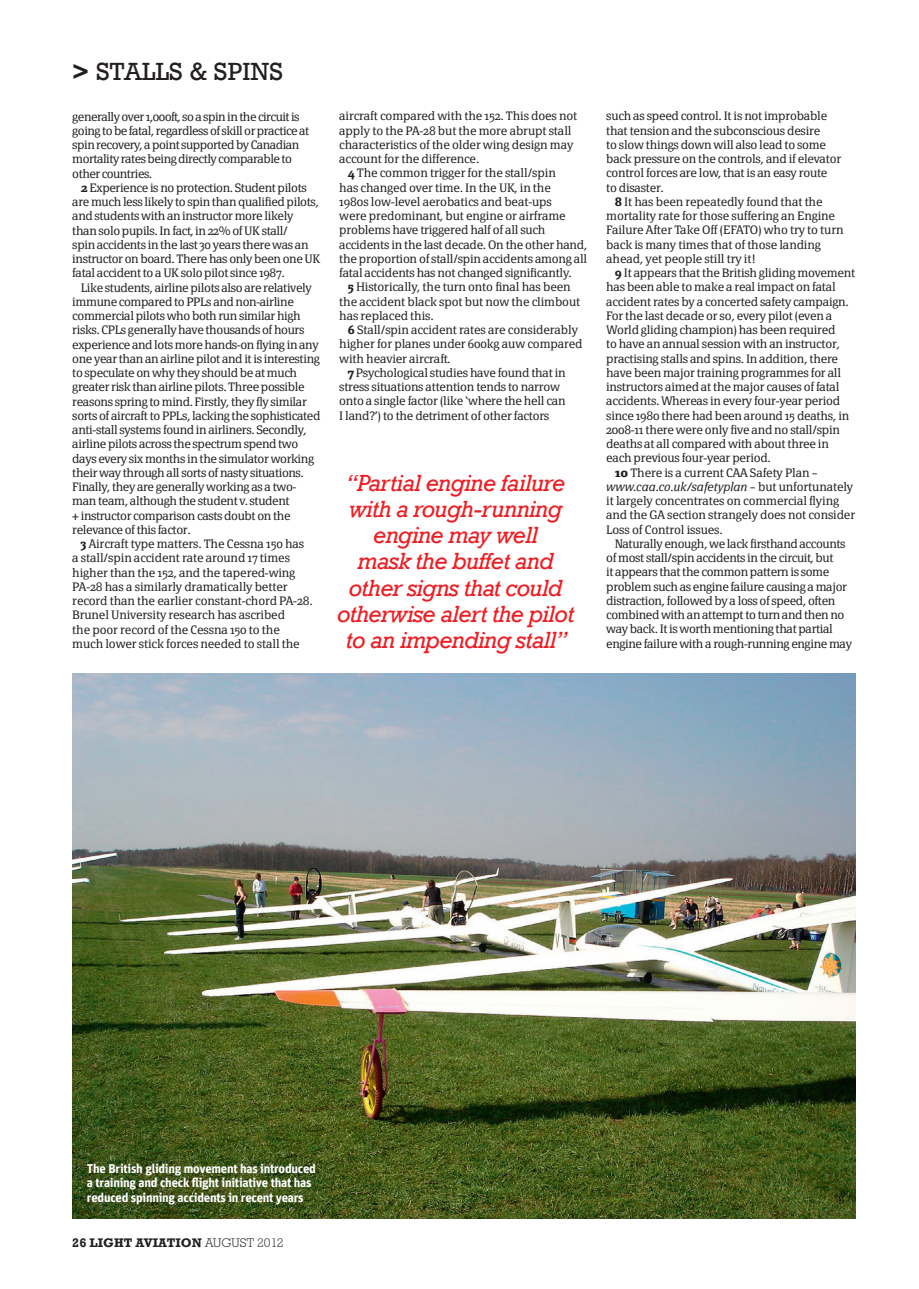
<style>
.page{position:relative;width:919px;height:1289px;background:#fff}
.page>*{position:absolute;margin:0;border:0;box-sizing:border-box;transform-origin:0 0}
.t1{font:25.5px "Rockwell";letter-spacing:.01em;color:#231f20}
.t2{font:italic 24px/26.2px "Rockwell";letter-spacing:-.03em;color:#ee1d23;text-align:center}
.t3{font:700 12.75px/14.2px "Unit";letter-spacing:-.02em;color:#fff}
.t4{font:700 12.75px "Rockwell";color:#231f20}
.t5{font:300 12px/14.2px "Page Serif";letter-spacing:-.02em;color:#231f20}
.t6{font:300 12px/14.2px "Page Serif";letter-spacing:-.04em;color:#231f20}
.t7{font:italic 300 12px "Page Serif";letter-spacing:-.01em;color:#231f20}
.s1{font-weight:700}
.s2{font-style:normal}
.s3{font-weight:300}
</style>
<div class="page">
<img style="left:72px;top:674px;width:783px;height:544px">
<h1 class="t1" style="left:72px;top:57px;width:212px"><span class="s1">&gt;</span> STALLS &amp; SPINS</h1>
<p class="t6" style="left:72px;top:109px;width:238px">generally over 1,000ft, so a spin in the circuit is going to be fatal, regardless of skill or practice at spin recovery, a point supported by Canadian mortality rates being directly comparable to other countries.</p>
<p class="t5" style="left:72px;top:180px;width:249px;text-indent:9px"><span class="s1">2</span> Experience is no protection. Student pilots are much less likely to spin than qualified pilots, and students with an instructor more likely than solo pupils. In fact, in 22% of UK stall/<br>spin accidents in the last 30 years there was an instructor on board. There has only been one UK fatal accident to a UK solo pilot since 1987.</p>
<p class="t5" style="left:72px;top:280px;width:249px;text-indent:9px">Like students, airline pilots also are relatively immune compared to PPLs and non-airline commercial pilots who both run similar high risks. CPLs generally have thousands of hours experience and lots more hands-on flying in any one year than an airline pilot and it is interesting to speculate on why they should be at much greater risk than airline pilots. Three possible reasons spring to mind. Firstly, they fly similar sorts of aircraft to PPLs, lacking the sophisticated anti-stall systems found in airliners. Secondly, airline pilots across the spectrum spend two days every six months in the simulator working their way through all sorts of nasty situations.<br>Finally, they are generally working as a two&shy;man team, although the student v. student<br>+ instructor comparison casts doubt on the relevance of this factor.</p>
<p class="t5" style="left:72px;top:536px;width:242px;text-indent:9px"><span class="s1">3</span> Aircraft type matters. The Cessna 150 has a stall/spin accident rate around 17 times higher than the 152, and the tapered-wing PA-28 has a similarly dramatically better record than the earlier constant-chord PA-28.<br>Brunel University research has ascribed<br>the poor record of the Cessna 150 to the much lower stick forces needed to stall the</p>
<p class="t5" style="left:339px;top:109px;width:239px">aircraft compared with the 152. This does not</p>
<p class="t5" style="left:339px;top:123px;width:234px">apply to the PA-28 but the more abrupt stall</p>
<p class="t5" style="left:339px;top:137px;width:235px">characteristics of the older wing design may</p>
<p class="t5" style="left:339px;top:152px;width:141px">account for the difference.</p>
<p class="t5" style="left:348px;top:166px;width:209px"><span class="s1">4</span> The common trigger for the stall/spin</p>
<p class="t5" style="left:339px;top:180px;width:213px">has changed over time. In the UK, in the</p>
<p class="t5" style="left:339px;top:194px;width:214px">1980s low-level aerobatics and beat-ups</p>
<p class="t5" style="left:339px;top:209px;width:228px">were predominant, but engine or airframe</p>
<p class="t5" style="left:339px;top:223px;width:208px">problems have triggered half of all such</p>
<p class="t5" style="left:339px;top:237px;width:250px">accidents in the last decade. On the other hand,</p>
<p class="t5" style="left:339px;top:251px;width:249px">the proportion of stall/spin accidents among all</p>
<p class="t5" style="left:339px;top:266px;width:234px">fatal accidents has not changed significantly.</p>
<p class="t5" style="left:348px;top:280px;width:224px"><span class="s1">5</span> Historically, the turn onto final has been</p>
<p class="t5" style="left:339px;top:294px;width:242px">the accident black spot but now the climbout</p>
<p class="t5" style="left:339px;top:308px;width:96px">has replaced this.</p>
<p class="t5" style="left:348px;top:323px;width:232px"><span class="s1">6</span> Stall/spin accident rates are considerably</p>
<p class="t5" style="left:339px;top:337px;width:245px">higher for planes under 600kg auw compared</p>
<p class="t5" style="left:339px;top:351px;width:112px">with heavier aircraft.</p>
<p class="t5" style="left:348px;top:365px;width:219px"><span class="s1">7</span> Psychological studies have found that in</p>
<p class="t5" style="left:339px;top:380px;width:222px">stress situations attention tends to narrow</p>
<p class="t5" style="left:339px;top:394px;width:228px">onto a single factor (like ‘where the hell can</p>
<p class="t5" style="left:339px;top:408px;width:211px">I land?’) to the detriment of other factors</p>
<h2 class="t2" style="left:337px;top:470px;width:239px">“Partial engine failure with a rough-running engine may well<br>mask the buffet and other signs that could otherwise alert the pilot to an impending stall”</h2>
<p class="t5" style="left:606px;top:109px;width:222px">such as speed control. It is not improbable</p>
<p class="t5" style="left:606px;top:123px;width:215px">that tension and the subconscious desire</p>
<p class="t5" style="left:606px;top:137px;width:221px">to slow things down will also lead to some</p>
<p class="t5" style="left:606px;top:152px;width:236px">back pressure on the controls, and if elevator</p>
<p class="t5" style="left:606px;top:166px;width:223px">control forces are low, that is an easy route</p>
<p class="t5" style="left:606px;top:180px;width:59px">to disaster.</p>
<p class="t5" style="left:614px;top:194px;width:209px"><span class="s1">8</span> It has been repeatedly found that the</p>
<p class="t5" style="left:606px;top:209px;width:230px">mortality rate for those suffering an Engine</p>
<p class="t5" style="left:606px;top:223px;width:239px">Failure After Take Off (EFATO) who try to turn</p>
<p class="t5" style="left:606px;top:237px;width:216px">back is many times that of those landing</p>
<p class="t5" style="left:606px;top:251px;width:151px">ahead, yet people still try it!</p>
<p class="t5" style="left:614px;top:265px;width:242px"><span class="s1">9</span> It appears that the British gliding movement</p>
<p class="t5" style="left:606px;top:280px;width:231px">has been able to make a real impact on fatal</p>
<p class="t5" style="left:606px;top:294px;width:244px">accident rates by a concerted safety campaign.</p>
<p class="t5" style="left:606px;top:308px;width:227px">For the last decade or so, every pilot (even a</p>
<p class="t5" style="left:606px;top:322px;width:231px">World gliding champion) has been required</p>
<p class="t5" style="left:606px;top:337px;width:235px">to have an annual session with an instructor,</p>
<p class="t5" style="left:606px;top:351px;width:233px">practising stalls and spins. In addition, there</p>
<p class="t5" style="left:606px;top:365px;width:236px">have been major training programmes for all</p>
<p class="t5" style="left:606px;top:379px;width:235px">instructors aimed at the major causes of fatal</p>
<p class="t5" style="left:606px;top:394px;width:235px">accidents. Whereas in every four-year period</p>
<p class="t5" style="left:606px;top:408px;width:244px">since 1980 there had been around 15 deaths, in</p>
<p class="t5" style="left:606px;top:422px;width:235px">2008-11 there were only five and no stall/spin</p>
<p class="t5" style="left:606px;top:436px;width:224px">deaths at all compared with about three in</p>
<p class="t5" style="left:606px;top:451px;width:166px">each previous four-year period.</p>
<p class="t5" style="left:614px;top:465px;width:204px"><span class="s1">10</span> There is a current CAA Safety Plan −</p>
<p class="t7" style="left:606px;top:479px;width:248px">www.caa.co.uk/safetyplan <span class="s2">− but unfortunately</span></p>
<p class="t5" style="left:606px;top:493px;width:234px">it largely concentrates on commercial flying</p>
<p class="t5" style="left:606px;top:508px;width:250px">and the GA section strangely does not consider</p>
<p class="t5" style="left:606px;top:522px;width:118px">Loss of Control issues.</p>
<p class="t5" style="left:614px;top:536px;width:232px">Naturally enough, we lack firsthand accounts</p>
<p class="t5" style="left:606px;top:550px;width:229px">of most stall/spin accidents in the circuit, but</p>
<p class="t5" style="left:606px;top:565px;width:225px">it appears that the common pattern is some</p>
<p class="t5" style="left:606px;top:579px;width:242px">problem such as engine failure causing a major</p>
<p class="t5" style="left:606px;top:593px;width:230px">distraction, followed by a loss of speed, often</p>
<p class="t5" style="left:606px;top:607px;width:240px">combined with an attempt to turn and then no</p>
<p class="t5" style="left:606px;top:622px;width:228px">way back. It is worth mentioning that partial</p>
<p class="t5" style="left:606px;top:636px;width:247px">engine failure with a rough-running engine may</p>
<p class="t3" style="left:87px;top:1161px;width:230px">The British gliding movement has introduced a training and check flight initiative that has reduced spinning accidents in recent years</p>
<p class="t4" style="left:72px;top:1234px;width:213px">26 LIGHT AVIATION <span class="s3">AUGUST 2012</span></p>
</div>
